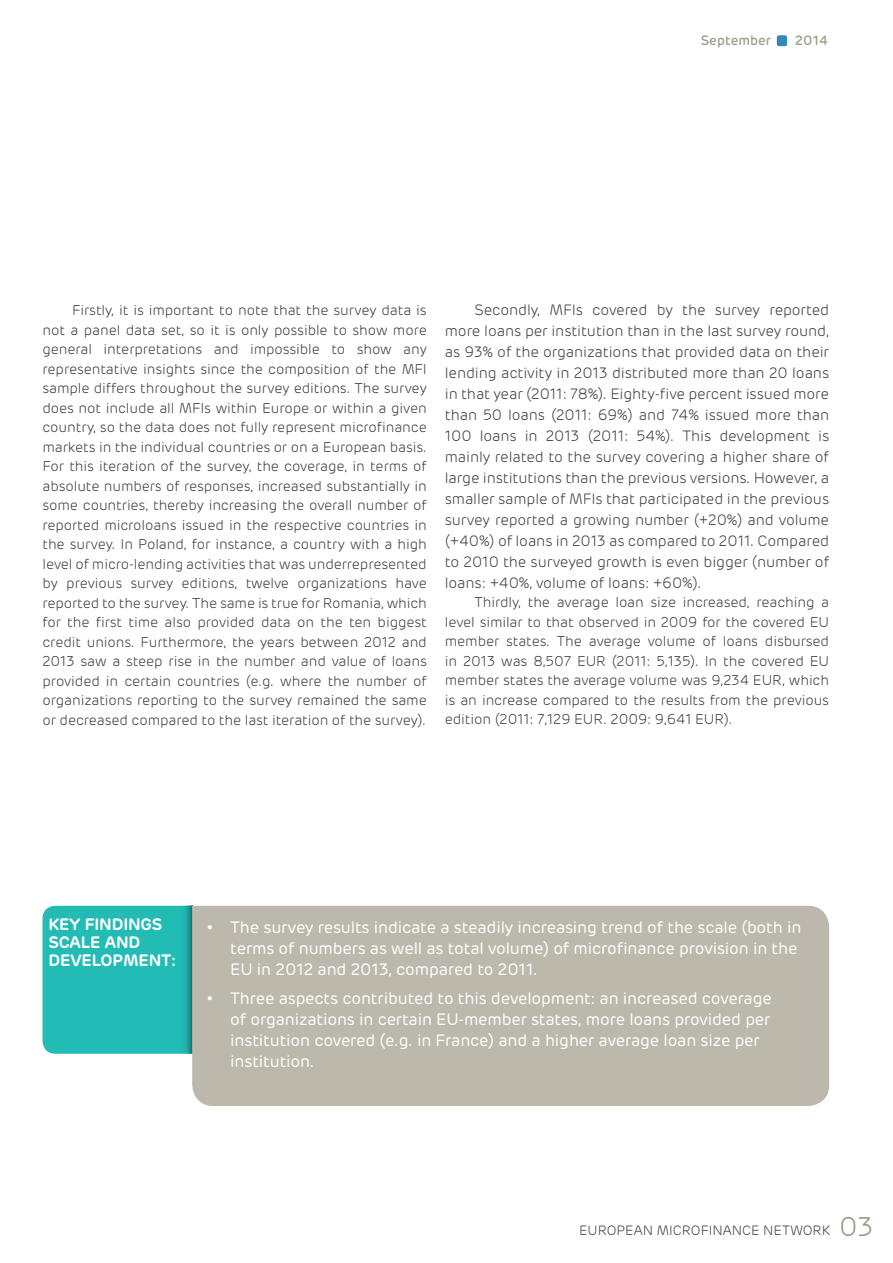
<style>
.page{position:relative;width:893px;height:1263px;background:#fff}
.page>*{position:absolute;margin:0;border:0;box-sizing:border-box;transform-origin:0 0}
.t1{font:16.5px/21px "Rubrik";letter-spacing:-.01em;color:#fff}
.t2{font:600 16.5px/18px "Rubrik";letter-spacing:-.01em;color:#fff}
.t3{font:300 15px/21px "Rubrik";letter-spacing:-.01em;color:#3e3e3f;text-align:justify}
.t4{font:300 14.25px/19.5px "Rubrik";letter-spacing:-.01em;color:#3e3e3f;text-align:justify}
.t5{font:300 13.5px "Rubrik";color:#3e3e3f}
.t6{font:500 13.5px "Rubrik";color:#9f9d8b}
.s1{font-size:27px;color:#979481}
</style>
<div class="page">
<div style="left:43px;top:906px;width:136px;height:148px;background:#22bcb5"></div>
<svg style="left:179px;top:906px;width:13px;height:148px;background:#1ea7a2"></svg>
<div style="left:192px;top:906px;width:637px;height:200px;background:#bcb8ac"></div>
<div style="left:777px;top:35px;width:10px;height:11px;background:#3388bc;border-radius:2px"></div>
<p class="t6" style="left:701px;top:32px;width:72px">September</p>
<p class="t6" style="left:795px;top:32px;width:35px">2014</p>
<p class="t4" style="left:43px;top:301px;width:386px;text-indent:30px">Firstly, it is important to note that the survey data is not a panel data set, so it is only possible to show more general interpretations and impossible to show any representative insights since the composition of the MFI sample differs throughout the survey editions. The survey does not include all MFIs within Europe or within a given country, so the data does not fully represent microfinance markets in the individual countries or on a European basis.<br>For this iteration of the survey, the coverage, in terms of absolute numbers of responses, increased substantially in some countries, thereby increasing the overall number of reported microloans issued in the respective countries in the survey. In Poland, for instance, a country with a high level of micro-lending activities that was underrepresented by previous survey editions, twelve organizations have reported to the survey. The same is true for Romania, which for the first time also provided data on the ten biggest credit unions. Furthermore, the years between 2012 and 2013 saw a steep rise in the number and value of loans provided in certain countries (e.g. where the number of organizations reporting to the survey remained the same or decreased compared to the last iteration of the survey).</p>
<p class="t3" style="left:445px;top:299px;width:386px;text-indent:30px">Secondly, MFIs covered by the survey reported more loans per institution than in the last survey round, as 93% of the organizations that provided data on their lending activity in 2013 distributed more than 20 loans in that year (2011: 78%). Eighty-five percent issued more than 50 loans (2011: 69%) and 74% issued more than 100 loans in 2013 (2011: 54%). This development is mainly related to the survey covering a higher share of large institutions than the previous versions. However, a smaller sample of MFIs that participated in the previous survey reported a growing number (+20%) and volume (+40%) of loans in 2013 as compared to 2011. Compared to 2010 the surveyed growth is even bigger (number of loans: +40%, volume of loans: +60%).</p>
<p class="t4" style="left:445px;top:593px;width:386px;text-indent:30px">Thirdly, the average loan size increased, reaching a level similar to that observed in 2009 for the covered EU member states. The average volume of loans disbursed in 2013 was 8,507 EUR (2011: 5,135). In the covered EU member states the average volume was 9,234 EUR, which is an increase compared to the results from the previous edition (2011: 7,129 EUR. 2009: 9,641 EUR).</p>
<p class="t2" style="left:48px;top:915px;width:129px">KEY FINDINGS<br>SCALE AND<br>DEVELOPMENT:</p>
<p class="t1" style="left:230px;top:916px;width:573px;text-indent:-24px">• The survey results indicate a steadily increasing trend of the scale (both in terms of numbers as well as total volume) of microfinance provision in the<br>EU in 2012 and 2013, compared to 2011.</p>
<p class="t1" style="left:230px;top:988px;width:543px;text-indent:-24px">• Three aspects contributed to this development: an increased coverage of organizations in certain EU-member states, more loans provided per institution covered (e.g. in France) and a higher average loan size per institution.</p>
<p class="t5" style="left:579px;top:1221px;width:296px">EUROPEAN MICROFINANCE NETWORK <span class="s1">03</span></p>
</div>
